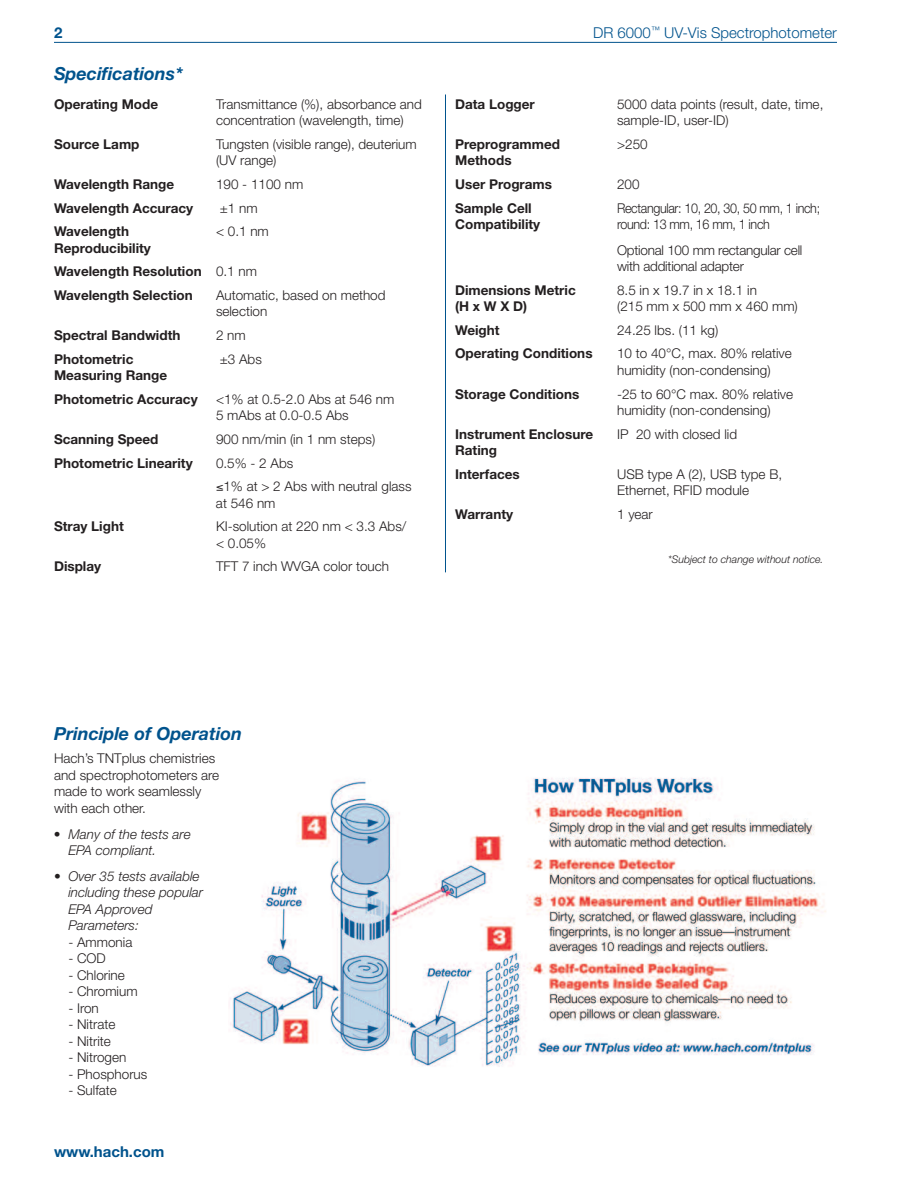
<style>
.page{position:relative;width:918px;height:1188px;background:#fff}
.page>*{position:absolute;margin:0;border:0;box-sizing:border-box;transform-origin:0 0}
.t1{font:italic 700 18px "Helvetica Neue LT Std";color:#00538d}
.t2{font:300 15px "Helvetica Neue LT Std";color:#00538d}
.t3{font:700 15px "Helvetica Neue LT Std";color:#00538d}
.t4{font:300 13.5px/16.5px "Helvetica Neue LT Std";color:#231f20}
.t5{font:700 13.5px/16.5px "Helvetica Neue LT Std";color:#231f20}
.t6{font:italic 300 13.5px/16.5px "Helvetica Neue LT Std";color:#231f20}
.t7{font:300 13.5px/16.5px "Helvetica Neue LT Std";letter-spacing:-.03em;color:#231f20;scale:.93 1}
.t8{font:italic 300 10.5px "Helvetica Neue LT Std";color:#231f20}
.s1{font-weight:300}
</style>
<div class="page">
<hr style="left:445px;top:94px;width:1px;height:478px;background:#00538d">
<img style="left:229px;top:777px;width:597px;height:290px">
<hr style="left:54px;top:42px;width:783px;height:1px;background:#00538d">
<p class="t3" style="left:54px;top:27px;width:10px">2</p>
<p class="t2" style="left:593px;top:27px;width:245px">DR 6000<sup>™</sup> UV-Vis Spectrophotometer</p>
<h1 class="t1" style="left:54px;top:67px;width:130px">Specifications*</h1>
<p class="t5" style="left:54px;top:97px;width:106px">Operating Mode</p>
<p class="t4" style="left:216px;top:97px;width:207px">Transmittance (%), absorbance and concentration (wavelength, time)</p>
<p class="t5" style="left:54px;top:137px;width:87px">Source Lamp</p>
<p class="t4" style="left:216px;top:137px;width:202px">Tungsten (visible range), deuterium (UV range)</p>
<p class="t5" style="left:54px;top:177px;width:122px">Wavelength Range</p>
<p class="t4" style="left:216px;top:177px;width:89px">190 - 1100 nm</p>
<p class="t5" style="left:54px;top:201px;width:141px">Wavelength Accuracy</p>
<p class="t4" style="left:220px;top:201px;width:39px">±1 nm</p>
<p class="t5" style="left:54px;top:224px;width:98px">Wavelength<br>Reproducibility</p>
<p class="t4" style="left:216px;top:224px;width:54px">&lt; 0.1 nm</p>
<p class="t5" style="left:54px;top:261px;width:205px;line-height:23.7px">Wavelength Resolution <span class="s1">0.1 nm<br></span>Wavelength Selection</p>
<p class="t4" style="left:216px;top:288px;width:171px">Automatic, based on method selection</p>
<p class="t5" style="left:54px;top:328px;width:128px">Spectral Bandwidth</p>
<p class="t4" style="left:216px;top:328px;width:31px">2 nm</p>
<p class="t5" style="left:54px;top:352px;width:115px">Photometric<br>Measuring Range</p>
<p class="t4" style="left:220px;top:352px;width:44px">±3 Abs</p>
<p class="t5" style="left:54px;top:392px;width:145px">Photometric Accuracy</p>
<p class="t4" style="left:216px;top:392px;width:180px">&lt;1% at 0.5-2.0 Abs at 546 nm<br>5 mAbs at 0.0-0.5 Abs</p>
<p class="t5" style="left:54px;top:432px;width:106px">Scanning Speed</p>
<p class="t4" style="left:216px;top:432px;width:161px">900 nm/min (in 1 nm steps)</p>
<p class="t5" style="left:54px;top:456px;width:140px">Photometric Linearity</p>
<p class="t4" style="left:216px;top:452px;width:197px;line-height:23.7px">0.5% - 2 Abs<br>≤1% at &gt; 2 Abs with neutral glass</p>
<p class="t4" style="left:216px;top:496px;width:61px">at 546 nm</p>
<p class="t5" style="left:54px;top:519px;width:71px">Stray Light</p>
<p class="t4" style="left:216px;top:519px;width:192px">KI-solution at 220 nm &lt; 3.3 Abs/ &lt; 0.05%</p>
<p class="t5" style="left:54px;top:560px;width:49px">Display</p>
<p class="t4" style="left:216px;top:560px;width:175px">TFT 7 inch WVGA color touch</p>
<p class="t5" style="left:455px;top:97px;width:81px">Data Logger</p>
<p class="t4" style="left:617px;top:97px;width:208px">5000 data points (result, date, time, sample-ID, user-ID)</p>
<p class="t5" style="left:455px;top:137px;width:106px">Preprogrammed<br>Methods</p>
<p class="t4" style="left:617px;top:137px;width:32px">&gt;250</p>
<p class="t5" style="left:455px;top:177px;width:98px">User Programs</p>
<p class="t4" style="left:617px;top:177px;width:24px">200</p>
<p class="t5" style="left:455px;top:201px;width:87px">Sample Cell<br>Compatibility</p>
<p class="t7" style="left:617px;top:201px;width:220px">Rectangular: 10, 20, 30, 50 mm, 1 inch; round: 13 mm, 16 mm, 1 inch</p>
<p class="t4" style="left:617px;top:243px;width:187px">Optional 100 mm rectangular cell with additional adapter</p>
<p class="t5" style="left:455px;top:283px;width:122px">Dimensions Metric (HxWXD)</p>
<p class="t4" style="left:617px;top:283px;width:182px">8.5 in x 19.7 in x 18.1 in<br>(215 mm x 500 mm x 460 mm)</p>
<p class="t5" style="left:455px;top:323px;width:46px">Weight</p>
<p class="t4" style="left:617px;top:323px;width:103px">24.25 lbs. (11 kg)</p>
<p class="t5" style="left:455px;top:347px;width:139px">Operating Conditions</p>
<p class="t4" style="left:617px;top:347px;width:176px">10 to 40°C, max. 80% relative humidity (non-condensing)</p>
<p class="t5" style="left:455px;top:387px;width:126px">Storage Conditions</p>
<p class="t4" style="left:617px;top:387px;width:177px">-25 to 60°C max. 80% relative humidity (non-condensing)</p>
<p class="t5" style="left:455px;top:427px;width:139px">Instrument Enclosure<br>Rating</p>
<p class="t4" style="left:617px;top:427px;width:122px">IP 20 with closed lid</p>
<p class="t5" style="left:455px;top:467px;width:66px">Interfaces</p>
<p class="t4" style="left:617px;top:467px;width:167px">USB type A (2), USB type B,<br>Ethernet, RFID module</p>
<p class="t5" style="left:455px;top:507px;width:60px">Warranty</p>
<p class="t4" style="left:617px;top:507px;width:37px">1 year</p>
<p class="t8" style="left:668px;top:556px;width:157px">*Subject to change without notice.</p>
<h1 class="t1" style="left:54px;top:727px;width:190px">Principle of Operation</h1>
<p class="t4" style="left:54px;top:752px;width:167px">Hach’s TNTplus chemistries and spectrophotometers are made to work seamlessly with each other.</p>
<p class="t6" style="left:68px;top:827px;width:124px;text-indent:-14px">• Many of the tests are<br>EPA compliant.</p>
<p class="t6" style="left:68px;top:869px;width:136px;text-indent:-14px">• Over 35 tests available including these popular<br>EPA Approved<br>Parameters:</p>
<p class="t4" style="left:68px;top:935px;width:66px">- Ammonia</p>
<p class="t4" style="left:68px;top:951px;width:39px">- COD</p>
<p class="t4" style="left:68px;top:968px;width:58px">- Chlorine</p>
<p class="t4" style="left:68px;top:984px;width:71px">- Chromium</p>
<p class="t4" style="left:68px;top:1001px;width:32px">- Iron</p>
<p class="t4" style="left:68px;top:1017px;width:49px">- Nitrate</p>
<p class="t4" style="left:68px;top:1034px;width:44px">- Nitrite</p>
<p class="t4" style="left:68px;top:1050px;width:60px">- Nitrogen</p>
<p class="t4" style="left:68px;top:1067px;width:81px">- Phosphorus</p>
<p class="t4" style="left:68px;top:1083px;width:50px">- Sulfate</p>
<p class="t3" style="left:54px;top:1146px;width:112px">www.hach.com</p>
</div>
